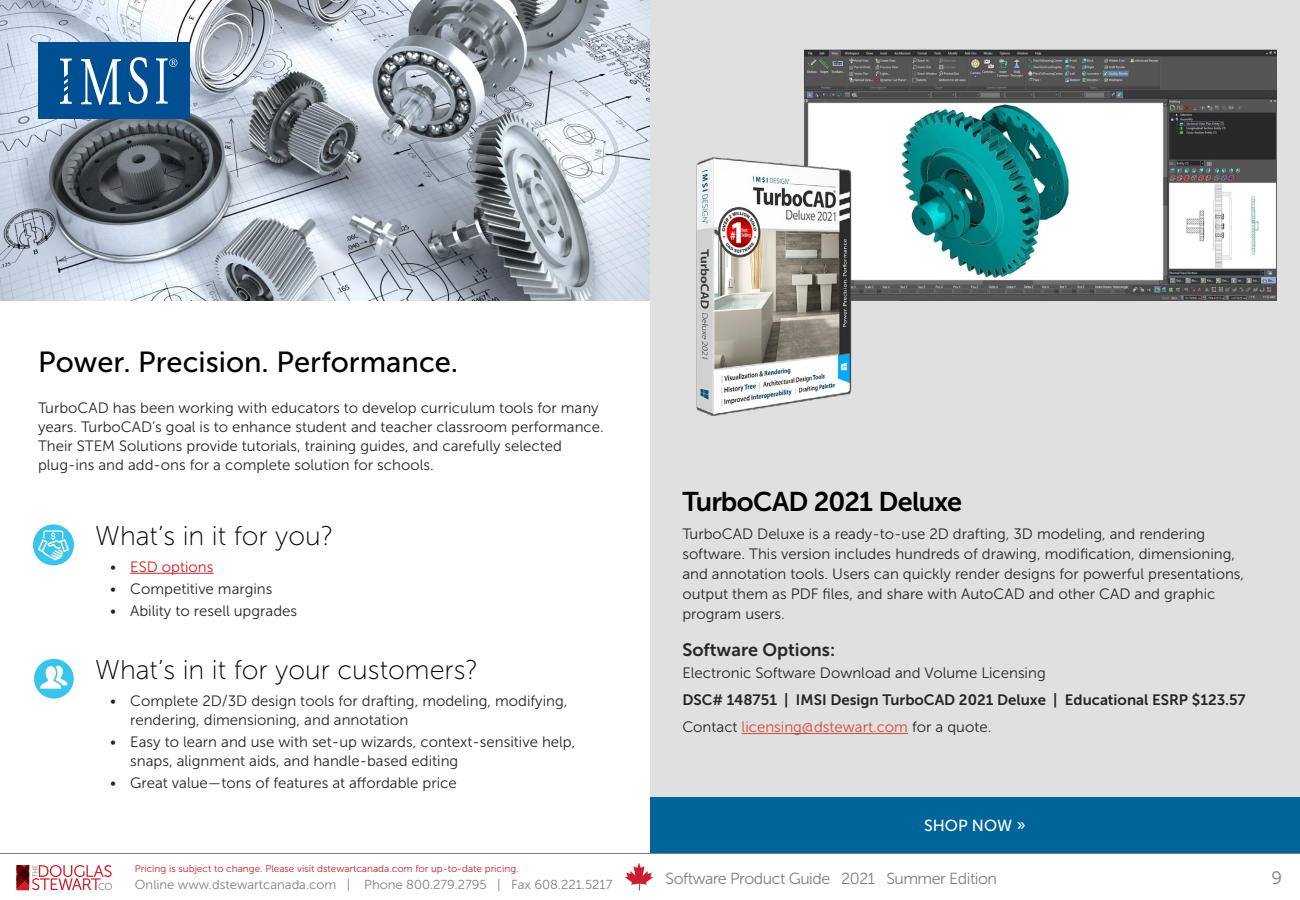
<style>
.page{position:relative;width:1300px;height:900px;background:#fff}
.page>*{position:absolute;margin:0;border:0;box-sizing:border-box;transform-origin:0 0}
.t1{font:29px "Museo Sans 500";color:#000}
.t2{font:27px "Museo Sans 100";color:#000}
.t3{font:27px "Museo Sans 700";letter-spacing:-.035em;color:#000}
.t4{font:18px "Museo Sans 700";color:#262626}
.t5{font:18px "Museo Sans 300";color:#808080}
.t6{font:16px "Museo Sans 300";letter-spacing:-.03em;color:#808080}
.t7{font:16px "Museo Sans 500";color:#fff}
.t8{font:15px/19px "Museo Sans 300";color:#262626}
.t9{font:15px "Museo Sans 700";color:#262626}
.t10{font:15px "Museo Sans 300";color:#d44a3c}
.t11{font:15px "Museo Sans 300";color:#cf1e29}
.t12{font:13px "Museo Sans 300";color:#808080}
.t13{font:10px "Museo Sans 300";color:#cf1e29}
.s1{color:#262626}
</style>
<div class="page">
<div style="left:650px;top:0;width:650px;height:856px;background:#e0e0e0"></div>
<img style="left:0;top:0;width:650px;height:300px">
<hr style="left:130px;top:573px;width:84px;height:1px;background:#cf1e29">
<hr style="left:742px;top:733px;width:166px;height:1px;background:#d44a3c">
<svg style="left:34px;top:659px;width:40px;height:40px"></svg>
<div style="left:650px;top:798px;width:650px;height:55px;background:#069"></div>
<svg style="left:33px;top:524px;width:41px;height:41px"></svg>
<div style="left:38px;top:42px;width:151px;height:77px;background:#004f93"></div>
<svg style="left:128px;top:57px;width:49px;height:47px"></svg>
<svg style="left:60px;top:58px;width:61px;height:47px"></svg>
<img style="left:804px;top:49px;width:473px;height:251px">
<img style="left:696px;top:148px;width:182px;height:268px">
<svg style="left:0;top:853px;width:1300px;height:38px"></svg>
<svg style="left:17px;top:865px;width:95px;height:25px"></svg>
<svg style="left:625px;top:863px;width:28px;height:27px"></svg>
<h1 class="t1" style="left:38px;top:346px;width:422px">Power. Precision. Performance.</h1>
<p class="t8" style="left:38px;top:399px;width:567px">TurboCAD has been working with educators to develop curriculum tools for many years. TurboCAD’s goal is to enhance student and teacher classroom performance.<br>Their STEM Solutions provide tutorials, training guides, and carefully selected plug-ins and add-ons for a complete solution for schools.</p>
<h2 class="t2" style="left:95px;top:521px;width:240px">What’s in it for you?</h2>
<p class="t11" style="left:110px;top:559px;width:105px"><span class="s1">•</span> ESD options</p>
<p class="t8" style="left:110px;top:579px;width:164px">• Competitive margins</p>
<p class="t8" style="left:110px;top:601px;width:188px">• Ability to resell upgrades</p>
<h2 class="t2" style="left:95px;top:656px;width:384px">What’s in it for your customers?</h2>
<p class="t8" style="left:130px;top:692px;width:439px;text-indent:-20px">• Complete 2D/3D design tools for drafting, modeling, modifying, rendering, dimensioning, and annotation</p>
<p class="t8" style="left:130px;top:733px;width:447px;text-indent:-20px">• Easy to learn and use with set-up wizards, context-sensitive help, snaps, alignment aids, and handle-based editing</p>
<p class="t8" style="left:110px;top:774px;width:348px">• Great value—tons of features at affordable price</p>
<p class="t13" style="left:135px;top:864px;width:385px">Pricing is subject to change. Please visit dstewartcanada.com for up-to-date pricing.</p>
<p class="t12" style="left:135px;top:878px;width:479px">Online www.dstewartcanada.com | Phone 800.279.2795 | Fax 608.221.5217</p>
<h2 class="t3" style="left:682px;top:487px;width:281px">TurboCAD 2021 Deluxe</h2>
<p class="t8" style="left:682px;top:524px;width:563px;line-height:20px">TurboCAD Deluxe is a ready-to-use 2D drafting, 3D modeling, and rendering software. This version includes hundreds of drawing, modification, dimensioning, and annotation tools. Users can quickly render designs for powerful presentations, output them as PDF files, and share with AutoCAD and other CAD and graphic program users.</p>
<p class="t4" style="left:682px;top:640px;width:154px">Software Options:</p>
<p class="t8" style="left:682px;top:663px;width:365px">Electronic Software Download and Volume Licensing</p>
<p class="t9" style="left:682px;top:692px;width:565px">DSC# 148751 | IMSI Design TurboCAD 2021 Deluxe | Educational ESRP $123.57</p>
<p class="t10" style="left:682px;top:719px;width:311px"><span class="s1">Contact</span> licensing@dstewart.com <span class="s1">for a quote.</span></p>
<p class="t7" style="left:924px;top:817px;width:103px">SHOP NOW »</p>
<p class="t6" style="left:666px;top:870px;width:333px">Software Product Guide 2021 Summer Edition</p>
<p class="t5" style="left:1271px;top:868px;width:12px">9</p>
</div>
